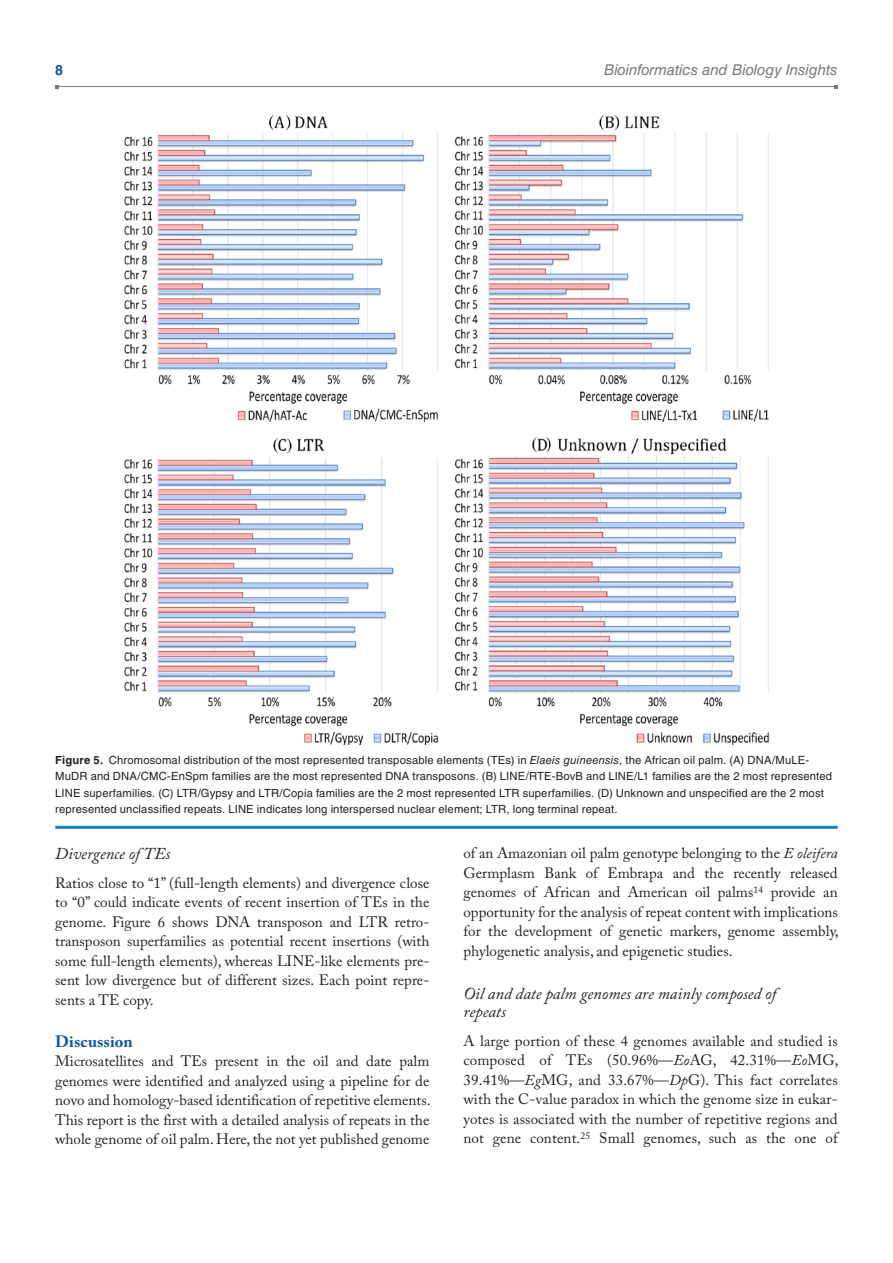
<style>
.page{position:relative;width:893px;height:1263px;background:#fff}
.page>*{position:absolute;margin:0;border:0;box-sizing:border-box;transform-origin:0 0}
.t1{font:italic 16.5px/18px "Adobe Caslon Pro";color:#231f20}
.t2{font:700 16.5px "Adobe Caslon Pro";letter-spacing:.005em;color:#1055a4}
.t3{font:15px/19.5px "Adobe Caslon Pro";color:#231f20;text-align:justify}
.t4{font:italic 15px "Helvetica LT Std";letter-spacing:-.005em;color:#76787b}
.t5{font:700 14.25px "Helvetica LT Std";color:#1055a4}
.t6{font:11.25px/16.5px "Helvetica LT Std";letter-spacing:.015em;color:#231f20}
.s1{font-weight:700}
.s2{font-style:italic}
</style>
<div class="page">
<hr style="left:57px;top:86px;width:779px;height:1px;background:#76787b">
<hr style="left:55px;top:826px;width:783px;height:3px;background:#1582c5">
<img style="left:124px;top:115px;width:645px;height:631px">
<p class="t5" style="left:55px;top:61px;width:9px">8</p>
<p class="t4" style="left:604px;top:61px;width:235px">Bioinformatics and Biology Insights</p>
<p class="t6" style="left:55px;top:751px;width:778px"><span class="s1">Figure 5.</span> Chromosomal distribution of the most represented transposable elements (TEs) in <span class="s2">Elaeis guineensis</span>, the African oil palm. (A) DNA/MuLE-MuDR and DNA/CMC-EnSpm families are the most represented DNA transposons. (B) LINE/RTE-BovB and LINE/L1 families are the 2 most represented LINE superfamilies. (C) LTR/Gypsy and LTR/Copia families are the 2 most represented LTR superfamilies. (D) Unknown and unspecified are the 2 most represented unclassified repeats. LINE indicates long interspersed nuclear element; LTR, long terminal repeat.</p>
<p class="t1" style="left:55px;top:844px;width:116px">Divergence of TEs</p>
<p class="t3" style="left:55px;top:873px;width:376px">Ratios close to “1” (full-length elements) and divergence close to “0” could indicate events of recent insertion of TEs in the genome. Figure 6 shows DNA transposon and LTR retro&shy;transposon superfamilies as potential recent insertions (with some full-length elements), whereas LINE-like elements pre&shy;sent low divergence but of different sizes. Each point repre&shy;sents a TE copy.</p>
<p class="t2" style="left:55px;top:1031px;width:79px">Discussion</p>
<p class="t3" style="left:55px;top:1051px;width:377px">Microsatellites and TEs present in the oil and date palm genomes were identified and analyzed using a pipeline for de novo and homology-based identification of repetitive elements.<br>This report is the first with a detailed analysis of repeats in the whole genome of oil palm. Here, the not yet published genome</p>
<p class="t3" style="left:463px;top:843px;width:377px">of an Amazonian oil palm genotype belonging to the <span class="s2">E oleifera </span>Germplasm Bank of Embrapa and the recently released genomes of African and American oil palms<sup>14</sup> provide an opportunity for the analysis of repeat content with implications for the development of genetic markers, genome assembly, phylogenetic analysis, and epigenetic studies.</p>
<p class="t1" style="left:463px;top:984px;width:314px">Oil and date palm genomes are mainly composed of repeats</p>
<p class="t3" style="left:463px;top:1031px;width:377px">A large portion of these 4 genomes available and studied is composed of TEs (50.96%—<span class="s2">Eo</span>AG, 42.31%—<span class="s2">Eo</span>MG, 39.41%—<span class="s2">Eg</span>MG, and 33.67%—<span class="s2">Dp</span>G). This fact correlates with the C-value paradox in which the genome size in eukar&shy;yotes is associated with the number of repetitive regions and not gene content.<sup>25</sup> Small genomes, such as the one of</p>
</div>
